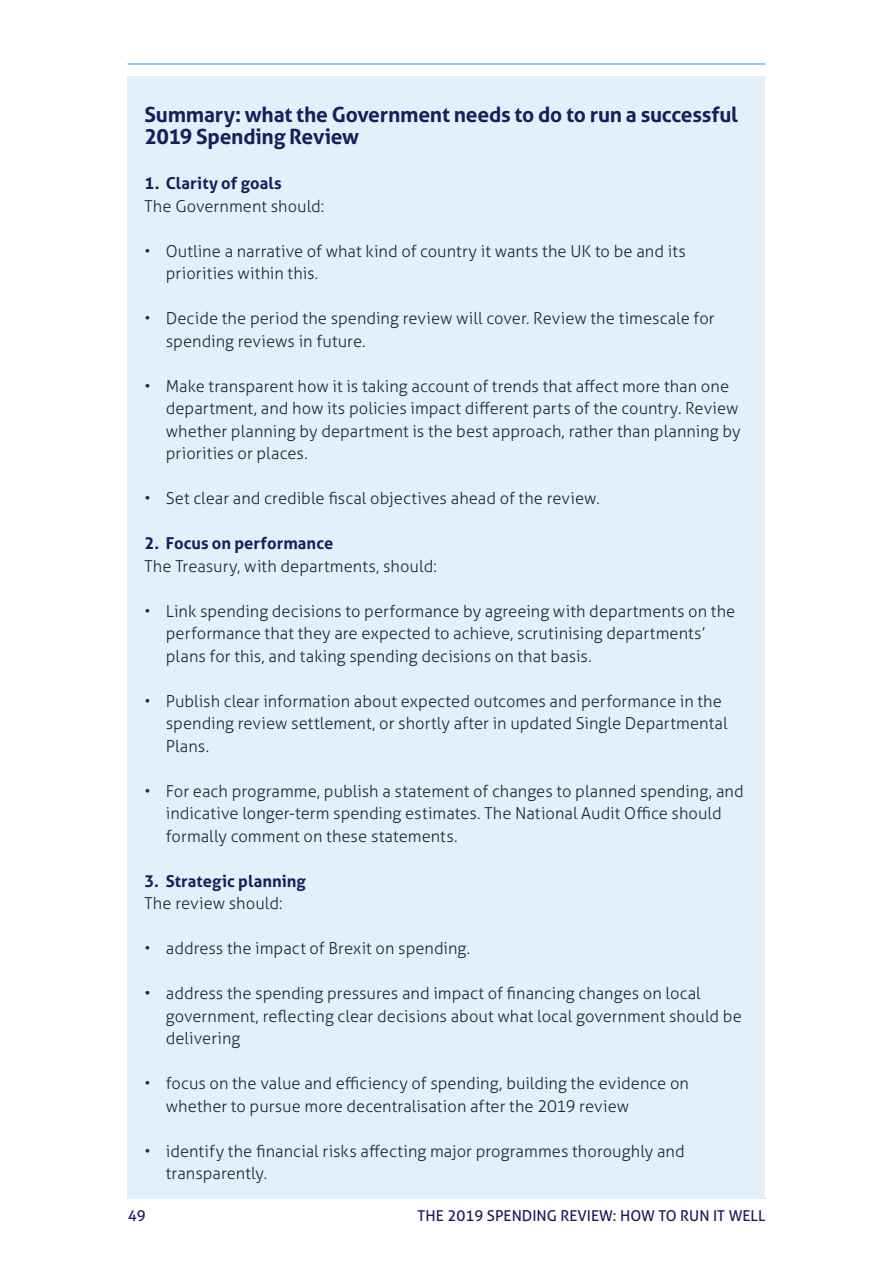
<style>
.page{position:relative;width:893px;height:1263px;background:#fff}
.page>*{position:absolute;margin:0;border:0;box-sizing:border-box;transform-origin:0 0}
.t1{font:700 21px/22.5px "Aller";letter-spacing:-.01em;color:#191d5c}
.t2{font:300 16.5px/22.5px "Aller";color:#1b2a39}
.t3{font:700 16.5px "Aller";letter-spacing:.005em;color:#191d5c}
.t4{font:15px "Aller";color:#191d5c}
</style>
<div class="page">
<hr style="left:128px;top:64px;width:637px;height:1px;background:#00a5da">
<hr style="left:128px;top:1198px;width:637px;height:1px;background:#00a5da">
<div style="left:128px;top:77px;width:637px;height:1121px;background:#e2f1f9"></div>
<p class="t1" style="left:145px;top:103px;width:595px">Summary: what the Government needs to do to run a successful<br>2019 Spending Review</p>
<p class="t3" style="left:145px;top:173px;width:139px">1. Clarity of goals</p>
<p class="t2" style="left:145px;top:194px;width:181px">The Government should:</p>
<p class="t2" style="left:166px;top:239px;width:522px;text-indent:-21px">• Outline a narrative of what kind of country it wants the UK to be and its priorities within this.</p>
<p class="t2" style="left:166px;top:307px;width:550px;text-indent:-21px">• Decide the period the spending review will cover. Review the timescale for spending reviews in future.</p>
<p class="t2" style="left:166px;top:374px;width:576px;text-indent:-21px">• Make transparent how it is taking account of trends that affect more than one department, and how its policies impact different parts of the country. Review whether planning by department is the best approach, rather than planning by priorities or places.</p>
<p class="t2" style="left:145px;top:487px;width:457px">• Set clear and credible fiscal objectives ahead of the review.</p>
<p class="t3" style="left:145px;top:533px;width:190px">2. Focus on performance</p>
<p class="t2" style="left:145px;top:554px;width:294px">The Treasury, with departments, should:</p>
<p class="t2" style="left:166px;top:599px;width:571px;text-indent:-21px">• Link spending decisions to performance by agreeing with departments on the performance that they are expected to achieve, scrutinising departments’ plans for this, and taking spending decisions on that basis.</p>
<p class="t2" style="left:166px;top:689px;width:563px;text-indent:-21px">• Publish clear information about expected outcomes and performance in the spending review settlement, or shortly after in updated Single Departmental<br>Plans.</p>
<p class="t2" style="left:166px;top:779px;width:579px;text-indent:-21px">• For each programme, publish a statement of changes to planned spending, and indicative longer-term spending estimates. The National Audit Office should formally comment on these statements.</p>
<p class="t3" style="left:145px;top:871px;width:163px">3. Strategic planning</p>
<p class="t2" style="left:145px;top:892px;width:139px">The review should:</p>
<p class="t2" style="left:145px;top:937px;width:327px">• address the impact of Brexit on spending.</p>
<p class="t2" style="left:166px;top:982px;width:578px;text-indent:-21px">• address the spending pressures and impact of financing changes on local government, reflecting clear decisions about what local government should be delivering</p>
<p class="t2" style="left:166px;top:1072px;width:525px;text-indent:-21px">• focus on the value and efficiency of spending, building the evidence on whether to pursue more decentralisation after the 2019 review</p>
<p class="t2" style="left:166px;top:1140px;width:520px;text-indent:-21px">• identify the financial risks affecting major programmes thoroughly and transparently.</p>
<p class="t4" style="left:128px;top:1206px;width:19px">49</p>
<p class="t4" style="left:418px;top:1206px;width:349px">THE 2019 SPENDING REVIEW: HOW TO RUN IT WELL</p>
</div>
